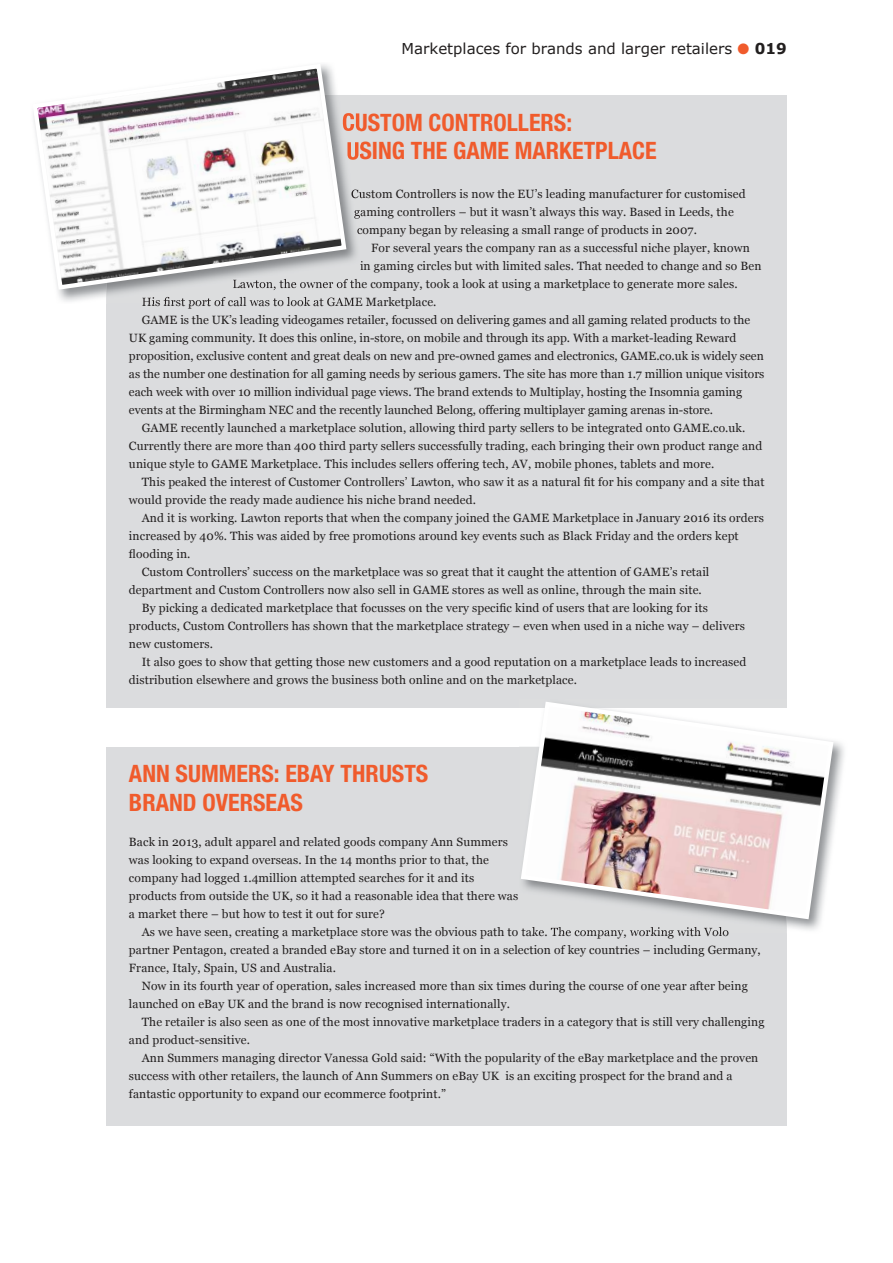
<style>
.page{position:relative;width:893px;height:1263px;background:#fff}
.page>*{position:absolute;margin:0;border:0;box-sizing:border-box;transform-origin:0 0}
.t1{font:700 condensed 24px/28.8px "Helvetica Neue";color:#f05b2c}
.t2{font:15px "Verdana";color:#221f1f}
.t3{font:12px/18px "Georgia";letter-spacing:.01em;color:#221f1f}
.s1{color:#f05b2c}
.s2{font-weight:700}
</style>
<div class="page">
<div style="left:106px;top:95px;width:681px;height:612px;background:#dbdcde"></div>
<img style="left:106px;top:201px;width:250px;height:96px">
<img style="left:349px;top:113px;width:11px;height:18px">
<img style="left:349px;top:142px;width:10px;height:18px">
<svg style="left:351px;top:189px;width:9px;height:10px"></svg>
<svg style="left:354px;top:207px;width:6px;height:12px"></svg>
<svg style="left:357px;top:228px;width:3px;height:7px"></svg>
<img style="left:349px;top:279px;width:11px;height:12px">
<img style="left:171px;top:297px;width:189px;height:7px">
<img style="left:142px;top:297px;width:28px;height:7px">
<svg style="left:33px;top:64px;width:316px;height:228px"></svg>
<div style="left:106px;top:747px;width:681px;height:378px;background:#dbdcde"></div>
<img style="left:787px;top:741px;width:57px;height:189px">
<img style="left:521px;top:927px;width:208px;height:6px">
<svg style="left:518px;top:702px;width:318px;height:220px"></svg>
<p class="t2" style="left:402px;top:43px;width:387px">Marketplaces for brands and larger retailers <span class="s1">●</span> <span class="s2">019</span></p>
<h1 class="t1" style="left:342px;top:108px;width:316px">CUSTOM CONTROLLERS:<br>USING THE GAME MARKETPLACE</h1>
<p class="t3" style="left:351px;top:185px;width:396px">Custom Controllers is now the EU’s leading manufacturer for customised gaming controllers – but it wasn’t always this way. Based in Leeds, the company began by releasing a small range of products in 2007.</p>
<p class="t3" style="left:371px;top:239px;width:380px">For several years the company ran as a successful niche player, known</p>
<p class="t3" style="left:360px;top:257px;width:403px">in gaming circles but with limited sales. That needed to change and so Ben</p>
<p class="t3" style="left:232px;top:275px;width:507px">Lawton, the owner of the company, took a look at using a marketplace to generate more sales.</p>
<p class="t3" style="left:142px;top:292px;width:296px">His first port of call was to look at GAME Marketplace.</p>
<p class="t3" style="left:142px;top:311px;width:610px">GAME is the UK’s leading videogames retailer, focussed on delivering games and all gaming related products to the</p>
<p class="t3" style="left:129px;top:329px;width:609px">UK gaming community. It does this online, in-store, on mobile and through its app. With a market-leading Reward</p>
<p class="t3" style="left:129px;top:347px;width:636px">proposition, exclusive content and great deals on new and pre-owned games and electronics, GAME.co.uk is widely seen</p>
<p class="t3" style="left:129px;top:365px;width:637px">as the number one destination for all gaming needs by serious gamers. The site has more than 1.7 million unique visitors</p>
<p class="t3" style="left:129px;top:383px;width:615px">each week with over 10 million individual page views. The brand extends to Multiplay, hosting the Insomnia gaming</p>
<p class="t3" style="left:129px;top:400px;width:586px">events at the Birmingham NEC and the recently launched Belong, offering multiplayer gaming arenas in-store.</p>
<p class="t3" style="left:142px;top:419px;width:605px">GAME recently launched a marketplace solution, allowing third party sellers to be integrated onto GAME.co.uk.</p>
<p class="t3" style="left:129px;top:437px;width:635px">Currently there are more than 400 third party sellers successfully trading, each bringing their own product range and</p>
<p class="t3" style="left:129px;top:454px;width:587px">unique style to GAME Marketplace. This includes sellers offering tech, AV, mobile phones, tablets and more.</p>
<p class="t3" style="left:142px;top:472px;width:624px">This peaked the interest of Customer Controllers’ Lawton, who saw it as a natural fit for his company and a site that</p>
<p class="t3" style="left:129px;top:491px;width:349px">would provide the ready made audience his niche brand needed.</p>
<p class="t3" style="left:142px;top:509px;width:624px">And it is working. Lawton reports that when the company joined the GAME Marketplace in January 2016 its orders</p>
<p class="t3" style="left:129px;top:527px;width:611px">increased by 40%. This was aided by free promotions around key events such as Black Friday and the orders kept</p>
<p class="t3" style="left:129px;top:544px;width:63px">flooding in.</p>
<p class="t3" style="left:142px;top:563px;width:569px">Custom Controllers’ success on the marketplace was so great that it caught the attention of GAME’s retail</p>
<p class="t3" style="left:129px;top:581px;width:574px">department and Custom Controllers now also sell in GAME stores as well as online, through the main site.</p>
<p class="t3" style="left:142px;top:598px;width:568px">By picking a dedicated marketplace that focusses on the very specific kind of users that are looking for its</p>
<p class="t3" style="left:129px;top:617px;width:617px">products, Custom Controllers has shown that the marketplace strategy – even when used in a niche way – delivers</p>
<p class="t3" style="left:129px;top:635px;width:86px">new customers.</p>
<p class="t3" style="left:142px;top:653px;width:606px">It also goes to show that getting those new customers and a good reputation on a marketplace leads to increased</p>
<p class="t3" style="left:129px;top:671px;width:449px">distribution elsewhere and grows the business both online and on the marketplace.</p>
<h1 class="t1" style="left:129px;top:760px;width:301px">ANN SUMMERS: EBAY THRUSTS<br>BRAND OVERSEAS</h1>
<p class="t3" style="left:129px;top:833px;width:391px">Back in 2013, adult apparel and related goods company Ann Summers was looking to expand overseas. In the 14 months prior to that, the company had logged 1.4million attempted searches for it and its products from outside the UK, so it had a reasonable idea that there was a market there – but how to test it out for sure?</p>
<p class="t3" style="left:129px;top:923px;width:633px;text-indent:13px">As we have seen, creating a marketplace store was the obvious path to take. The company, working with Volo partner Pentagon, created a branded eBay store and turned it on in a selection of key countries – including Germany,<br>France, Italy, Spain, US and Australia.</p>
<p class="t3" style="left:129px;top:977px;width:620px;text-indent:13px">Now in its fourth year of operation, sales increased more than six times during the course of one year after being launched on eBay UK and the brand is now recognised internationally.</p>
<p class="t3" style="left:129px;top:1013px;width:637px;text-indent:13px">The retailer is also seen as one of the most innovative marketplace traders in a category that is still very challenging and product-sensitive.</p>
<p class="t3" style="left:129px;top:1049px;width:631px;text-indent:13px">Ann Summers managing director Vanessa Gold said: “With the popularity of the eBay marketplace and the proven success with other retailers, the launch of Ann Summers on eBay UK is an exciting prospect for the brand and a fantastic opportunity to expand our ecommerce footprint.”</p>
</div>
